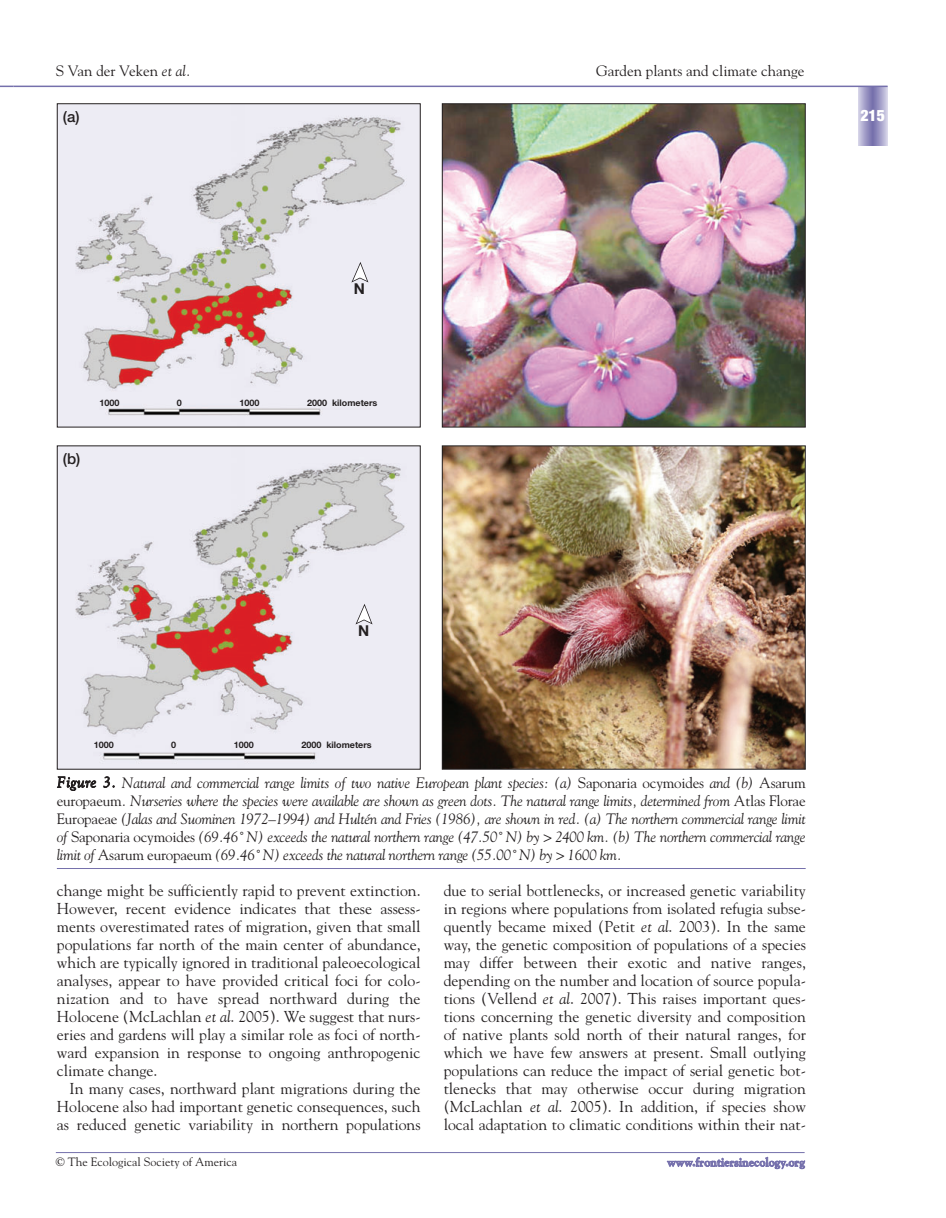
<style>
.page{position:relative;width:946px;height:1218px;background:#fff}
.page>*{position:absolute;margin:0;border:0;box-sizing:border-box;transform-origin:0 0}
.t1{font:15.75px/18px "Goudy";color:#231f20;text-align:justify}
.t2{font:900 condensed 15.75px "Helvetica Neue";color:#fff}
.t3{font:italic 15px/18px "Goudy";letter-spacing:-.015em;color:#231f20;text-align:justify}
.t4{font:15px "Goudy";color:#231f20}
.t5{font:500 15px "Helvetica Neue";color:#231f20}
.t6{font:700 15px "Helvetica Neue";color:#231f20}
.t7{font:12px "Goudy";color:#231f20}
.t8{font:700 12px "Goudy";color:#7570ac}
.t9{font:700 9px "Helvetica Neue";color:#231f20}
.s1{font-style:italic}
.s2{font-style:normal}
</style>
<div class="page">
<img style="left:59px;top:105px;width:359px;height:320px">
<div style="left:57px;top:103px;width:363px;height:324px;border:1px solid #231f20"></div>
<hr style="left:57px;top:868px;width:748px;height:1px;background:#7570ac">
<img style="left:444px;top:105px;width:359px;height:320px">
<div style="left:442px;top:103px;width:363px;height:324px;border:1px solid #231f20"></div>
<img style="left:59px;top:447px;width:359px;height:320px">
<img style="left:444px;top:447px;width:359px;height:320px">
<div style="left:442px;top:445px;width:363px;height:324px;border:1px solid #231f20"></div>
<svg style="left:0;top:86px;width:13px;height:1px"></svg>
<div style="left:858px;top:86px;width:29px;height:60px;background:#d2d0e5"></div>
<div style="left:859px;top:86px;width:27px;height:60px;background:#c9c6e0"></div>
<div style="left:860px;top:86px;width:25px;height:60px;background:#c0bedb"></div>
<div style="left:861px;top:86px;width:23px;height:60px;background:#b2aed2"></div>
<div style="left:863px;top:86px;width:18px;height:60px;background:#aba7ce"></div>
<div style="left:864px;top:86px;width:16px;height:60px;background:#9f9ac6"></div>
<div style="left:866px;top:86px;width:13px;height:60px;background:#908bbd"></div>
<div style="left:868px;top:86px;width:9px;height:60px;background:#837eb4"></div>
<hr style="left:870px;top:86px;width:4px;height:60px;background:#7f79b2">
<hr style="left:871px;top:86px;width:2px;height:60px;background:#7973ae">
<hr style="left:872px;top:86px;width:1px;height:60px;background:#7570ac">
<hr style="left:13px;top:86px;width:874px;height:1px;background:#7570ac">
<hr style="left:56px;top:1152px;width:748px;height:1px;background:#7570ac">
<svg style="left:351px;top:262px;width:17px;height:20px"></svg>
<svg style="left:355px;top:604px;width:17px;height:20px"></svg>
<p class="t4" style="left:56px;top:65px;width:136px">S Van der Veken <span class="s1">et al.</span></p>
<p class="t4" style="left:596px;top:65px;width:210px">Garden plants and climate change</p>
<p class="t5" style="left:63px;top:111px;width:18px">(a)</p>
<p class="t2" style="left:860px;top:110px;width:26px">215</p>
<p class="t6" style="left:354px;top:283px;width:13px">N</p>
<p class="t5" style="left:63px;top:453px;width:19px">(b)</p>
<p class="t9" style="left:99px;top:399px;width:22px">1000</p>
<p class="t9" style="left:177px;top:399px;width:7px">0</p>
<p class="t9" style="left:239px;top:399px;width:22px">1000</p>
<p class="t9" style="left:307px;top:399px;width:72px">2000 kilometers</p>
<p class="t6" style="left:358px;top:625px;width:13px">N</p>
<p class="t9" style="left:94px;top:742px;width:22px">1000</p>
<p class="t9" style="left:171px;top:742px;width:7px">0</p>
<p class="t9" style="left:234px;top:742px;width:22px">1000</p>
<p class="t9" style="left:301px;top:742px;width:72px">2000 kilometers</p>
<p class="t3" style="left:57px;top:774px;width:750px">Figure 3. Natural and commercial range limits of two native European plant species: (a) <span class="s2">Saponaria ocymoides</span> and (b) <span class="s2">Asarum europaeum</span>. Nurseries where the species were available are shown as green dots. The natural range limits, determined from <span class="s2">Atlas Florae Europaeae</span> (Jalas and Suominen 1972–1994) and Hultén and Fries (1986), are shown in red. (a) The northern commercial range limit of <span class="s2">Saponaria ocymoides</span> (69.46˚ N) exceeds the natural northern range (47.50˚ N) by &gt; 2400 km. (b) The northern commercial range limit of <span class="s2">Asarum europaeum</span> (69.46˚ N) exceeds the natural northern range (55.00˚ N) by &gt; 1600 km.</p>
<p class="t1" style="left:57px;top:882px;width:365px">change might be sufficiently rapid to prevent extinction.<br>However, recent evidence indicates that these assess&shy;ments overestimated rates of migration, given that small populations far north of the main center of abundance, which are typically ignored in traditional paleoecological analyses, appear to have provided critical foci for colo&shy;nization and to have spread northward during the Holocene (McLachlan <span class="s1">et al</span>. 2005). We suggest that nurs&shy;eries and gardens will play a similar role as foci of north&shy;ward expansion in response to ongoing anthropogenic climate change.</p>
<p class="t1" style="left:57px;top:1080px;width:365px;text-indent:13px">In many cases, northward plant migrations during the Holocene also had important genetic consequences, such as reduced genetic variability in northern populations</p>
<p class="t1" style="left:443px;top:882px;width:364px">due to serial bottlenecks, or increased genetic variability in regions where populations from isolated refugia subse&shy;quently became mixed (Petit <span class="s1">et al</span>. 2003). In the same way, the genetic composition of populations of a species may differ between their exotic and native ranges, depending on the number and location of source popula&shy;tions (Vellend <span class="s1">et al</span>. 2007). This raises important ques&shy;tions concerning the genetic diversity and composition of native plants sold north of their natural ranges, for which we have few answers at present. Small outlying populations can reduce the impact of serial genetic bot&shy;tlenecks that may otherwise occur during migration (McLachlan <span class="s1">et al</span>. 2005). In addition, if species show local adaptation to climatic conditions within their nat-</p>
<p class="t7" style="left:56px;top:1157px;width:183px">© The Ecological Society of America</p>
<p class="t8" style="left:667px;top:1157px;width:139px">www.frontiersinecology.org</p>
</div>
